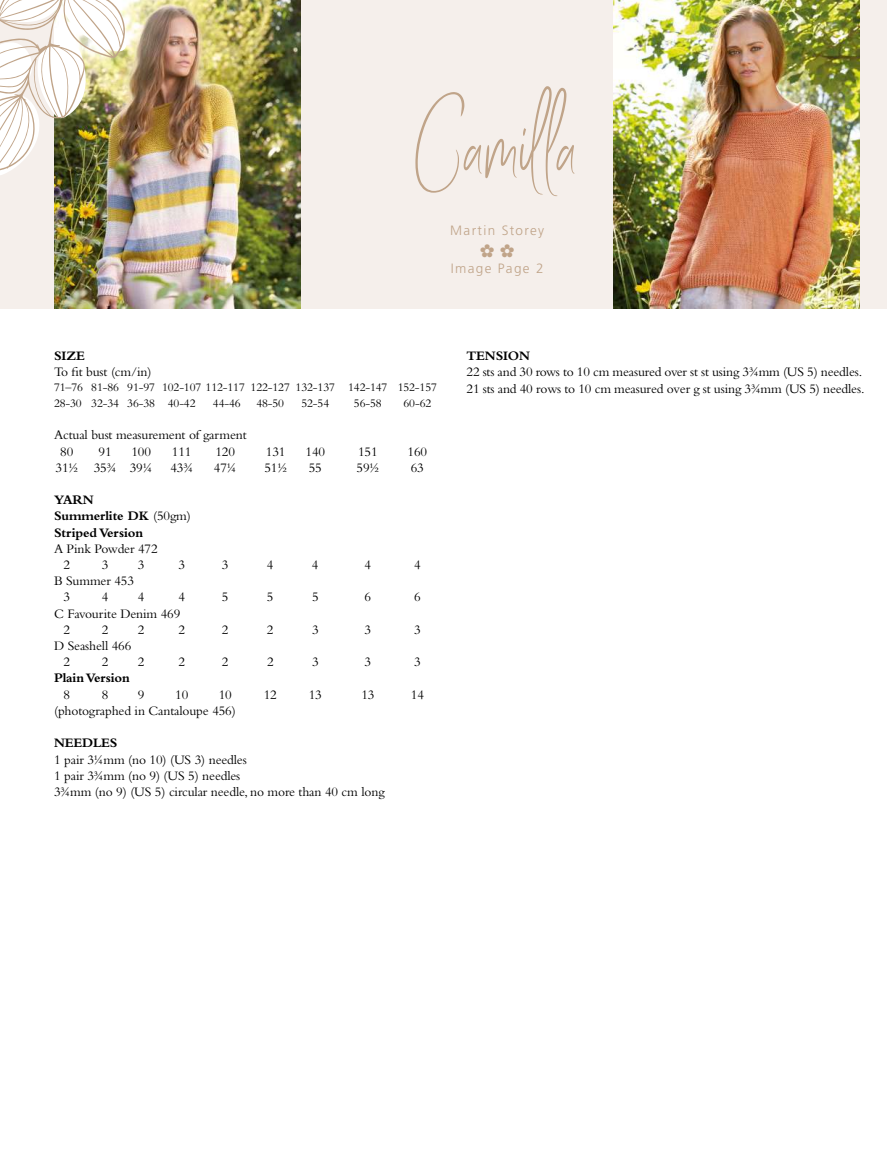
<style>
.page{position:relative;width:887px;height:1175px;background:#fff}
.page>*{position:absolute;margin:0;border:0;box-sizing:border-box;transform-origin:0 0}
.t1{font:90px "Stay Classy SLDT";color:#c0a489}
.t2{font:13.5px/16.2px "Bembo Std";letter-spacing:-.01em;color:#000}
.t3{font:700 13.5px/16.2px "Bembo Std";letter-spacing:-.01em;color:#000}
.t4{font:300 13.5px "Frutiger LT Std";letter-spacing:.1em;color:#c0a489}
.t5{font:12px/16.2px "Bembo Std";letter-spacing:-.01em;color:#000}
.s1{font-weight:400}
</style>
<div class="page">
<div style="left:0;top:0;width:886px;height:308px;background:#f5efeb"></div>
<img style="left:54px;top:0;width:246px;height:308px">
<img style="left:0;top:0;width:127px;height:176px">
<img style="left:613px;top:0;width:246px;height:308px">
<h1 class="t1" style="left:416px;top:87px;width:162px">Camilla</h1>
<p class="t4" style="left:450px;top:223px;width:95px">Martin Storey</p>
<p class="t4" style="left:450px;top:261px;width:94px">Image Page 2</p>
<p class="t3" style="left:54px;top:347px;width:32px">SIZE</p>
<p class="t2" style="left:54px;top:363px;width:99px">To fit bust (cm/in)</p>
<p class="t5" style="left:54px;top:378px;width:384px">71–76 81-86 91-97 102-107 112-117 122-127 132-137 142-147 152-157<br>28-30 32-34 36-38 40-42</p>
<p class="t5" style="left:213px;top:395px;width:29px">44-46</p>
<p class="t5" style="left:256px;top:395px;width:29px">48-50</p>
<p class="t5" style="left:301px;top:395px;width:29px">52-54</p>
<p class="t5" style="left:354px;top:395px;width:29px">56-58</p>
<p class="t5" style="left:403px;top:395px;width:29px">60-62</p>
<p class="t2" style="left:60px;top:426px;width:188px;text-indent:-6px">Actual bust measurement of garment<br>80</p>
<p class="t2" style="left:99px;top:443px;width:15px">91</p>
<p class="t2" style="left:131px;top:443px;width:21px">100</p>
<p class="t2" style="left:172px;top:443px;width:21px">111</p>
<p class="t2" style="left:215px;top:443px;width:21px">120</p>
<p class="t2" style="left:266px;top:443px;width:21px">131</p>
<p class="t2" style="left:305px;top:443px;width:21px">140</p>
<p class="t2" style="left:358px;top:443px;width:21px">151</p>
<p class="t2" style="left:407px;top:443px;width:21px">160</p>
<p class="t2" style="left:55px;top:459px;width:98px">31½ 35¾ 39¼</p>
<p class="t2" style="left:170px;top:459px;width:24px">43¾</p>
<p class="t2" style="left:214px;top:459px;width:24px">47¼</p>
<p class="t2" style="left:264px;top:459px;width:24px">51½</p>
<p class="t2" style="left:309px;top:459px;width:15px">55</p>
<p class="t2" style="left:356px;top:459px;width:24px">59½</p>
<p class="t2" style="left:410px;top:459px;width:15px">63</p>
<p class="t3" style="left:54px;top:491px;width:138px">YARN<br>Summerlite DK <span class="s1">(50gm)<br></span>Striped Version</p>
<p class="t2" style="left:64px;top:540px;width:96px;text-indent:-10px">A Pink Powder 472<br>2</p>
<p class="t2" style="left:102px;top:556px;width:8px">3</p>
<p class="t2" style="left:138px;top:556px;width:8px">3</p>
<p class="t2" style="left:178px;top:556px;width:8px">3</p>
<p class="t2" style="left:222px;top:556px;width:8px">3</p>
<p class="t2" style="left:267px;top:556px;width:8px">4</p>
<p class="t2" style="left:312px;top:556px;width:8px">4</p>
<p class="t2" style="left:364px;top:556px;width:8px">4</p>
<p class="t2" style="left:414px;top:556px;width:8px">4</p>
<p class="t2" style="left:64px;top:572px;width:72px;text-indent:-10px">B Summer 453<br>3</p>
<p class="t2" style="left:102px;top:588px;width:8px">4</p>
<p class="t2" style="left:138px;top:588px;width:8px">4</p>
<p class="t2" style="left:178px;top:588px;width:8px">4</p>
<p class="t2" style="left:222px;top:588px;width:8px">5</p>
<p class="t2" style="left:267px;top:588px;width:8px">5</p>
<p class="t2" style="left:312px;top:588px;width:8px">5</p>
<p class="t2" style="left:364px;top:588px;width:8px">6</p>
<p class="t2" style="left:414px;top:588px;width:8px">6</p>
<p class="t2" style="left:64px;top:605px;width:118px;text-indent:-10px">C Favourite Denim 469<br>2</p>
<p class="t2" style="left:102px;top:621px;width:8px">2</p>
<p class="t2" style="left:138px;top:621px;width:8px">2</p>
<p class="t2" style="left:178px;top:621px;width:8px">2</p>
<p class="t2" style="left:222px;top:621px;width:8px">2</p>
<p class="t2" style="left:267px;top:621px;width:8px">2</p>
<p class="t2" style="left:312px;top:621px;width:8px">3</p>
<p class="t2" style="left:364px;top:621px;width:8px">3</p>
<p class="t2" style="left:414px;top:621px;width:8px">3</p>
<p class="t2" style="left:64px;top:637px;width:69px;text-indent:-10px">D Seashell 466<br>2</p>
<p class="t2" style="left:102px;top:653px;width:8px">2</p>
<p class="t2" style="left:138px;top:653px;width:8px">2</p>
<p class="t2" style="left:178px;top:653px;width:8px">2</p>
<p class="t2" style="left:222px;top:653px;width:8px">2</p>
<p class="t2" style="left:267px;top:653px;width:8px">2</p>
<p class="t2" style="left:312px;top:653px;width:8px">3</p>
<p class="t2" style="left:364px;top:653px;width:8px">3</p>
<p class="t2" style="left:414px;top:653px;width:8px">3</p>
<p class="t3" style="left:54px;top:670px;width:77px">Plain Version</p>
<p class="t2" style="left:64px;top:686px;width:8px">8</p>
<p class="t2" style="left:102px;top:686px;width:8px">8</p>
<p class="t2" style="left:138px;top:686px;width:8px">9</p>
<p class="t2" style="left:175px;top:686px;width:15px">10</p>
<p class="t2" style="left:219px;top:686px;width:15px">10</p>
<p class="t2" style="left:264px;top:686px;width:15px">12</p>
<p class="t2" style="left:309px;top:686px;width:15px">13</p>
<p class="t2" style="left:361px;top:686px;width:15px">13</p>
<p class="t2" style="left:411px;top:686px;width:15px">14</p>
<p class="t2" style="left:54px;top:702px;width:183px">(photographed in Cantaloupe 456)</p>
<p class="t3" style="left:54px;top:734px;width:65px">NEEDLES</p>
<p class="t2" style="left:54px;top:750px;width:332px">1 pair 3¼mm (no 10) (US 3) needles<br>1 pair 3¾mm (no 9) (US 5) needles<br>3¾mm (no 9) (US 5) circular needle, no more than 40 cm long</p>
<p class="t3" style="left:466px;top:347px;width:65px">TENSION</p>
<p class="t2" style="left:466px;top:363px;width:399px">22 sts and 30 rows to 10 cm measured over st st using 3¾mm (US 5) needles.<br>21 sts and 40 rows to 10 cm measured over g st using 3¾mm (US 5) needles.</p>
</div>
